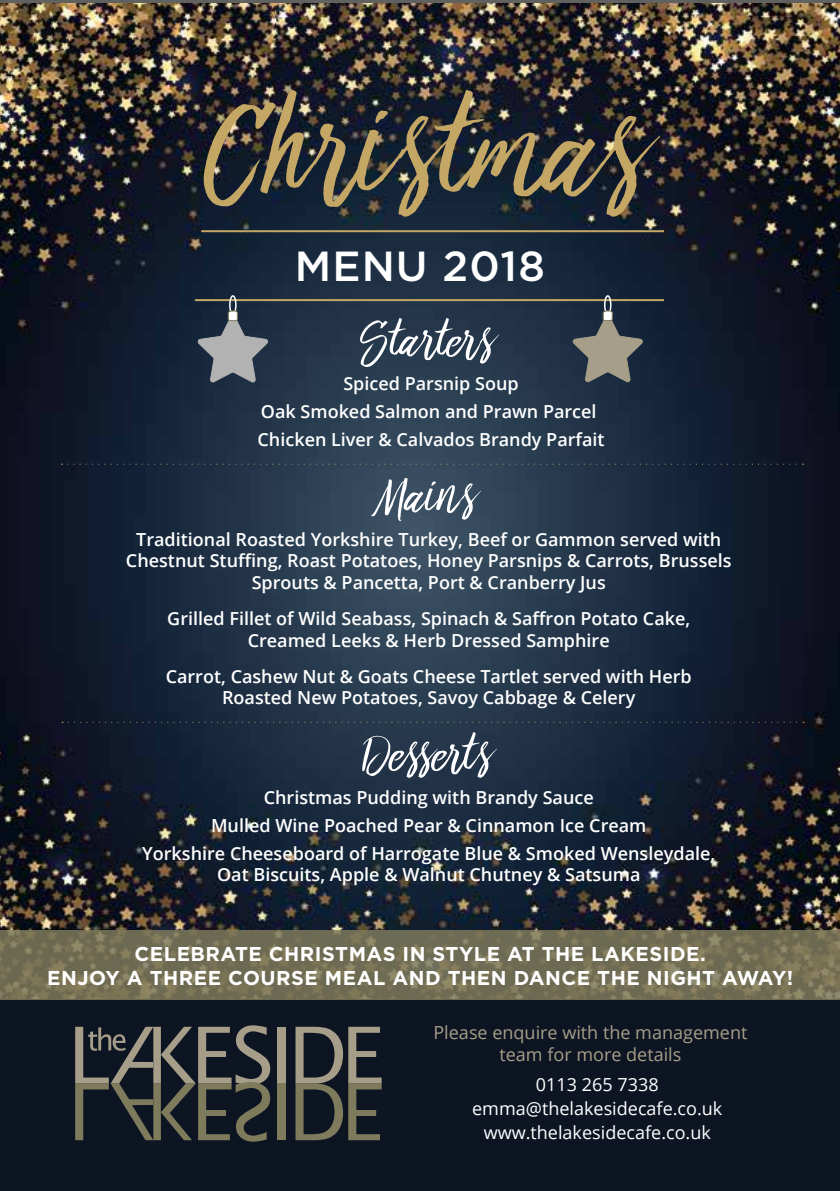
<style>
.page{position:relative;width:840px;height:1191px;background:#fff}
.page>*{position:absolute;margin:0;border:0;box-sizing:border-box;transform-origin:0 0}
.t1{font:150px "Bringshoot";letter-spacing:.005em;color:#c4a665}
.t2{font:54px "Bringshoot";color:#fff}
.t3{font:500 42px "Gotham";letter-spacing:.025em;color:#fff}
.t4{font:700 20px/24px "Gotham";letter-spacing:.025em;color:#fff;text-align:center}
.t5{font:600 18px/28px "Open Sans";color:#fff;text-align:center}
.t6{font:18px/24px "Open Sans";color:#fff;text-align:center}
.t7{font:18px/21.6px "Open Sans";color:#a69e88;text-align:center}
</style>
<div class="page">
<img style="left:0;top:3px;width:839px;height:927px">
<div style="left:0;top:999px;width:839px;height:192px;background:#0d1422"></div>
<div style="left:277px;top:1026px;width:8px;height:57px;background:#a69e88"></div>
<div style="left:277px;top:1083px;width:8px;height:57px;background:#7e7a5c"></div>
<svg style="left:295px;top:1026px;width:86px;height:114px"></svg>
<svg style="left:75px;top:1025px;width:195px;height:116px"></svg>
<hr style="left:0;top:0;width:839px;height:3px;background:#616160">
<hr style="left:195px;top:299px;width:468px;height:2px;background:#c4a665">
<hr style="left:201px;top:230px;width:462px;height:2px;background:#c4a665">
<svg style="left:197px;top:294px;width:71px;height:89px;background:#59626c"></svg>
<svg style="left:571px;top:294px;width:71px;height:89px;background:#545a5c"></svg>
<svg style="left:61px;top:464px;width:742px;height:1px"></svg>
<svg style="left:62px;top:722px;width:741px;height:1px"></svg>
<svg style="left:0;top:930px;width:839px;height:69px;background:#746f55"></svg>
<h1 class="t1" style="left:207px;top:65px;width:445px">Christmas</h1>
<h3 class="t3" style="left:295px;top:239px;width:251px">MENU 2018</h3>
<h2 class="t2" style="left:361px;top:309px;width:136px">Starters</h2>
<p class="t5" style="left:257px;top:369px;width:348px">Spiced Parsnip Soup<br>Oak Smoked Salmon and Prawn Parcel<br>Chicken Liver &amp; Calvados Brandy Parfait</p>
<h2 class="t2" style="left:379px;top:465px;width:100px">Mains</h2>
<p class="t5" style="left:126px;top:528px;width:607px;line-height:21.6px">Traditional Roasted Yorkshire Turkey, Beef or Gammon served with<br>Chestnut Stuffing, Roast Potatoes, Honey Parsnips &amp; Carrots, Brussels<br>Sprouts &amp; Pancetta, Port &amp; Cranberry Jus</p>
<p class="t5" style="left:167px;top:607px;width:524px;line-height:21.6px">Grilled Fillet of Wild Seabass, Spinach &amp; Saffron Potato Cake,<br>Creamed Leeks &amp; Herb Dressed Samphire</p>
<p class="t5" style="left:165px;top:665px;width:527px;line-height:21.6px">Carrot, Cashew Nut &amp; Goats Cheese Tartlet served with Herb<br>Roasted New Potatoes, Savoy Cabbage &amp; Celery</p>
<h2 class="t2" style="left:363px;top:723px;width:132px">Desserts</h2>
<p class="t5" style="left:142px;top:783px;width:574px">Christmas Pudding with Brandy Sauce<br>Mulled Wine Poached Pear &amp; Cinnamon Ice Cream<br>Yorkshire Cheeseboard of Harrogate Blue &amp; Smoked Wensleydale,</p>
<p class="t5" style="left:217px;top:860px;width:424px">Oat Biscuits, Apple &amp; Walnut Chutney &amp; Satsuma</p>
<p class="t4" style="left:47px;top:941px;width:747px">CELEBRATE CHRISTMAS IN STYLE AT THE LAKESIDE.<br>ENJOY A THREE COURSE MEAL AND THEN DANCE THE NIGHT AWAY!</p>
<p class="t7" style="left:433px;top:1021px;width:315px">Please enquire with the management team for more details</p>
<p class="t6" style="left:472px;top:1071px;width:251px">0113 265 7338 emma@thelakesidecafe.co.uk www.thelakesidecafe.co.uk</p>
</div>
